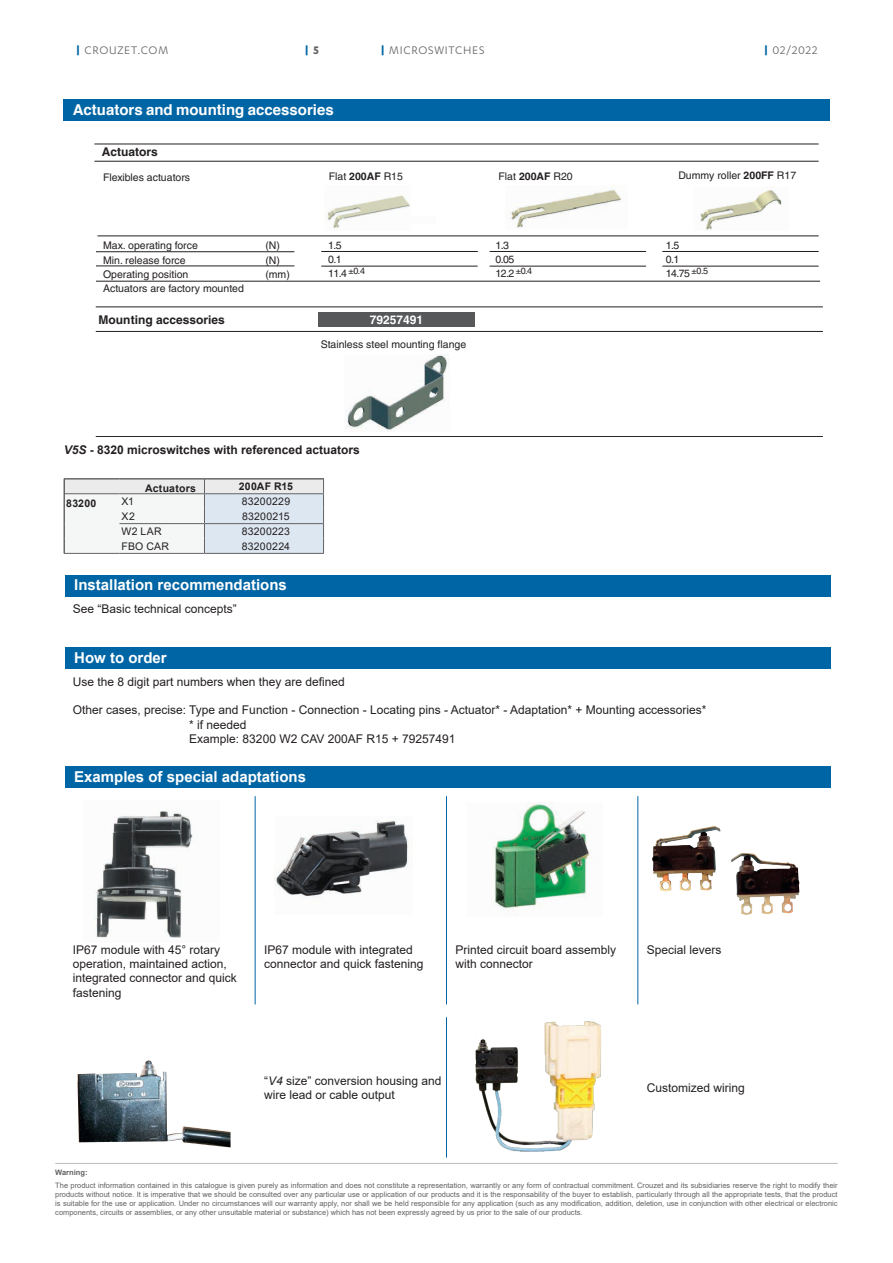
<style>
.page{position:relative;width:893px;height:1263px;background:#fff}
.page>*{position:absolute;margin:0;border:0;box-sizing:border-box;transform-origin:0 0}
.t1{font:700 15px "Arial";color:#fff}
.t2{font:700 15px "Helvetica";color:#fff}
.t3{font:12.75px "Karbon";letter-spacing:.06em;color:#636366}
.t4{font:700 12.75px "Karbon";color:#0065a4}
.t5{font:12px/14.4px "Arial";color:#231f20}
.t6{font:700 12px "Arial";color:#231f20}
.t7{font:700 12px "Helvetica";color:#231f20}
.t8{font:700 12px "Helvetica";color:#fff}
.t9{font:10.5px/14.2px "Helvetica";color:#231f20}
.t10{font:10.5px "Arial";letter-spacing:.02em;color:#231f20}
.t11{font:700 10.5px "Arial";letter-spacing:.025em;color:#231f20}
.t12{font:7.5px/9px "Arial";color:#636366;text-align:justify}
.t13{font:700 7.5px "Arial";color:#636366}
.s1{font-weight:700;color:#0065a4}
.s2{color:#636366}
.s3{font-weight:700}
.s4{font-style:italic}
</style>
<div class="page">
<div style="left:64px;top:99px;width:766px;height:22px;background:#0065a4"></div>
<hr style="left:94px;top:161px;width:725px;height:1px;background:#231f20">
<hr style="left:94px;top:144px;width:725px;height:1px;background:#231f20">
<hr style="left:96px;top:251px;width:198px;height:1px;background:#231f20">
<hr style="left:97px;top:235px;width:722px;height:1px;background:#231f20">
<hr style="left:96px;top:265px;width:198px;height:1px;background:#231f20">
<hr style="left:96px;top:281px;width:724px;height:1px;background:#231f20">
<hr style="left:321px;top:251px;width:157px;height:1px;background:#231f20">
<hr style="left:321px;top:266px;width:157px;height:1px;background:#231f20">
<hr style="left:490px;top:251px;width:156px;height:1px;background:#231f20">
<hr style="left:490px;top:266px;width:156px;height:1px;background:#231f20">
<hr style="left:662px;top:251px;width:157px;height:1px;background:#231f20">
<hr style="left:662px;top:266px;width:157px;height:1px;background:#231f20">
<img style="left:511px;top:185px;width:111px;height:43px">
<div style="left:318px;top:312px;width:157px;height:15px;background:#57585a"></div>
<hr style="left:96px;top:331px;width:727px;height:1px;background:#231f20">
<hr style="left:96px;top:436px;width:727px;height:1px;background:#231f20">
<hr style="left:96px;top:306px;width:727px;height:1px;background:#231f20">
<img style="left:346px;top:355px;width:103px;height:76px">
<img style="left:327px;top:195px;width:83px;height:33px">
<img style="left:700px;top:190px;width:82px;height:40px">
<hr style="left:64px;top:478px;width:55px;height:1px;background:#231f20">
<hr style="left:119px;top:478px;width:85px;height:1px;background:#231f20">
<hr style="left:204px;top:478px;width:120px;height:1px;background:#231f20">
<svg style="left:64px;top:479px;width:260px;height:74px"></svg>
<hr style="left:64px;top:553px;width:55px;height:1px;background:#636366">
<hr style="left:119px;top:553px;width:85px;height:1px;background:#636366">
<hr style="left:204px;top:553px;width:120px;height:1px;background:#636366">
<hr style="left:119px;top:523px;width:85px;height:1px;background:#636366">
<hr style="left:204px;top:523px;width:120px;height:1px;background:#636366">
<svg style="left:65px;top:596px;width:764px;height:1px"></svg>
<div style="left:65px;top:575px;width:765px;height:21px;background:#0065a4"></div>
<svg style="left:65px;top:668px;width:764px;height:1px"></svg>
<div style="left:65px;top:647px;width:765px;height:21px;background:#0065a4"></div>
<div style="left:64px;top:766px;width:765px;height:22px;background:#0065a4"></div>
<hr style="left:255px;top:796px;width:1px;height:149px;background:#0065a4">
<hr style="left:446px;top:796px;width:1px;height:149px;background:#0065a4">
<hr style="left:637px;top:796px;width:1px;height:149px;background:#0065a4">
<hr style="left:255px;top:945px;width:1px;height:59px;background:#0065a4">
<hr style="left:446px;top:945px;width:1px;height:59px;background:#0065a4">
<hr style="left:637px;top:945px;width:1px;height:59px;background:#0065a4">
<hr style="left:446px;top:1017px;width:1px;height:140px;background:#0065a4">
<img style="left:94px;top:811px;width:99px;height:127px">
<img style="left:275px;top:820px;width:134px;height:78px">
<img style="left:492px;top:803px;width:99px;height:109px">
<img style="left:652px;top:826px;width:148px;height:89px">
<img style="left:77px;top:1060px;width:154px;height:87px">
<img style="left:475px;top:1021px;width:126px;height:131px">
<hr style="left:55px;top:1163px;width:783px;height:1px;background:#bcbdc0">
<h2 class="t3" style="left:76px;top:43px;width:93px"><span class="s1">|</span> CROUZET.COM</h2>
<h2 class="t4" style="left:305px;top:43px;width:16px">| <span class="s2">5</span></h2>
<h2 class="t3" style="left:381px;top:43px;width:105px"><span class="s1">|</span> MICROSWITCHES</h2>
<h2 class="t3" style="left:764px;top:43px;width:55px"><span class="s1">|</span> 02/2022</h2>
<h1 class="t2" style="left:73px;top:97px;width:262px">Actuators and mounting accessories</h1>
<h3 class="t7" style="left:102px;top:144px;width:57px">Actuators</h3>
<h3 class="t9" style="left:103px;top:170px;width:89px">Flexibles actuators</h3>
<h3 class="t9" style="left:103px;top:239px;width:96px">Max. operating force</h3>
<h3 class="t9" style="left:265px;top:239px;width:16px">(N)</h3>
<h3 class="t9" style="left:103px;top:253px;width:84px">Min. release force</h3>
<h3 class="t9" style="left:265px;top:253px;width:16px">(N)</h3>
<h3 class="t9" style="left:103px;top:267px;width:87px">Operating position</h3>
<h3 class="t9" style="left:265px;top:267px;width:26px">(mm)</h3>
<h3 class="t9" style="left:103px;top:282px;width:142px">Actuators are factory mounted</h3>
<h3 class="t9" style="left:329px;top:169px;width:76px">Flat <span class="s3">200AF</span> R15</h3>
<h3 class="t9" style="left:498px;top:169px;width:76px">Flat <span class="s3">200AF</span> R20</h3>
<h3 class="t9" style="left:678px;top:168px;width:119px">Dummy roller <span class="s3">200FF</span> R17</h3>
<h3 class="t9" style="left:328px;top:238px;width:38px">1.5<br>0.1<br>11.4 <sup>±0.4</sup></h3>
<h3 class="t9" style="left:495px;top:238px;width:38px">1.3<br>0.05<br>12.2 <sup>±0.4</sup></h3>
<h3 class="t9" style="left:666px;top:238px;width:44px">1.5<br>0.1<br>14.75 <sup>±0.5</sup></h3>
<h3 class="t7" style="left:99px;top:312px;width:128px">Mounting accessories</h3>
<h3 class="t8" style="left:370px;top:312px;width:55px">79257491</h3>
<h3 class="t9" style="left:321px;top:338px;width:147px">Stainless steel mounting flange</h3>
<h3 class="t6" style="left:64px;top:442px;width:298px"><span class="s4">V5S</span> - 8320 microswitches with referenced actuators</h3>
<h3 class="t11" style="left:145px;top:480px;width:52px">Actuators</h3>
<h3 class="t11" style="left:239px;top:479px;width:56px">200AF R15</h3>
<h3 class="t11" style="left:66px;top:495px;width:32px">83200</h3>
<h3 class="t10" style="left:122px;top:494px;width:14px">X1</h3>
<h3 class="t10" style="left:242px;top:494px;width:50px">83200229</h3>
<h3 class="t10" style="left:122px;top:509px;width:15px">X2</h3>
<h3 class="t10" style="left:242px;top:509px;width:49px">83200215</h3>
<h3 class="t10" style="left:122px;top:524px;width:42px">W2 LAR</h3>
<h3 class="t10" style="left:242px;top:524px;width:50px">83200223</h3>
<h3 class="t10" style="left:122px;top:539px;width:49px">FBO CAR</h3>
<h3 class="t10" style="left:242px;top:539px;width:50px">83200224</h3>
<h1 class="t1" style="left:74px;top:574px;width:214px">Installation recommendations</h1>
<h3 class="t5" style="left:73px;top:602px;width:166px">See “Basic technical concepts”</h3>
<h1 class="t1" style="left:74px;top:647px;width:94px">How to order</h1>
<h3 class="t5" style="left:73px;top:674px;width:274px">Use the 8 digit part numbers when they are defined</h3>
<h3 class="t5" style="left:189px;top:703px;width:519px;text-indent:-116px">Other cases, precise: Type and Function - Connection - Locating pins - Actuator* - Adaptation* + Mounting accessories* * if needed<br>Example: 83200 W2 CAV 200AF R15 + 79257491</h3>
<h1 class="t1" style="left:74px;top:766px;width:233px">Examples of special adaptations</h1>
<h3 class="t5" style="left:73px;top:942px;width:166px">IP67 module with 45° rotary operation, maintained action, integrated connector and quick fastening</h3>
<h3 class="t5" style="left:264px;top:942px;width:161px">IP67 module with integrated connector and quick fastening</h3>
<h3 class="t5" style="left:455px;top:942px;width:162px">Printed circuit board assembly with connector</h3>
<h3 class="t5" style="left:647px;top:942px;width:76px">Special levers</h3>
<h3 class="t5" style="left:264px;top:1073px;width:179px">“<span class="s4">V4</span> size” conversion housing and wire lead or cable output</h3>
<h3 class="t5" style="left:647px;top:1080px;width:100px">Customized wiring</h3>
<p class="t13" style="left:55px;top:1167px;width:34px">Warning:</p>
<p class="t12" style="left:55px;top:1181px;width:784px">The product information contained in this catalogue is given purely as information and does not constitute a representation, warrantly or any form of contractual commitment. Crouzet and its subsidiaries reserve the right to modify their products without notice. It is imperative that we should be consulted over any particular use or application of our products and it is the responsability of the buyer to establish, particularly through all the appropriate tests, that the product is suitable for the use or application. Under no circumstances will our warranty apply, nor shall we be held responsible for any application (such as any modification, addition, deletion, use in conjunction with other electrical or electronic components, circuits or assemblies, or any other unsuitable material or substance) which has not been expressly agreed by us prior to the sale of our products.</p>
</div>
